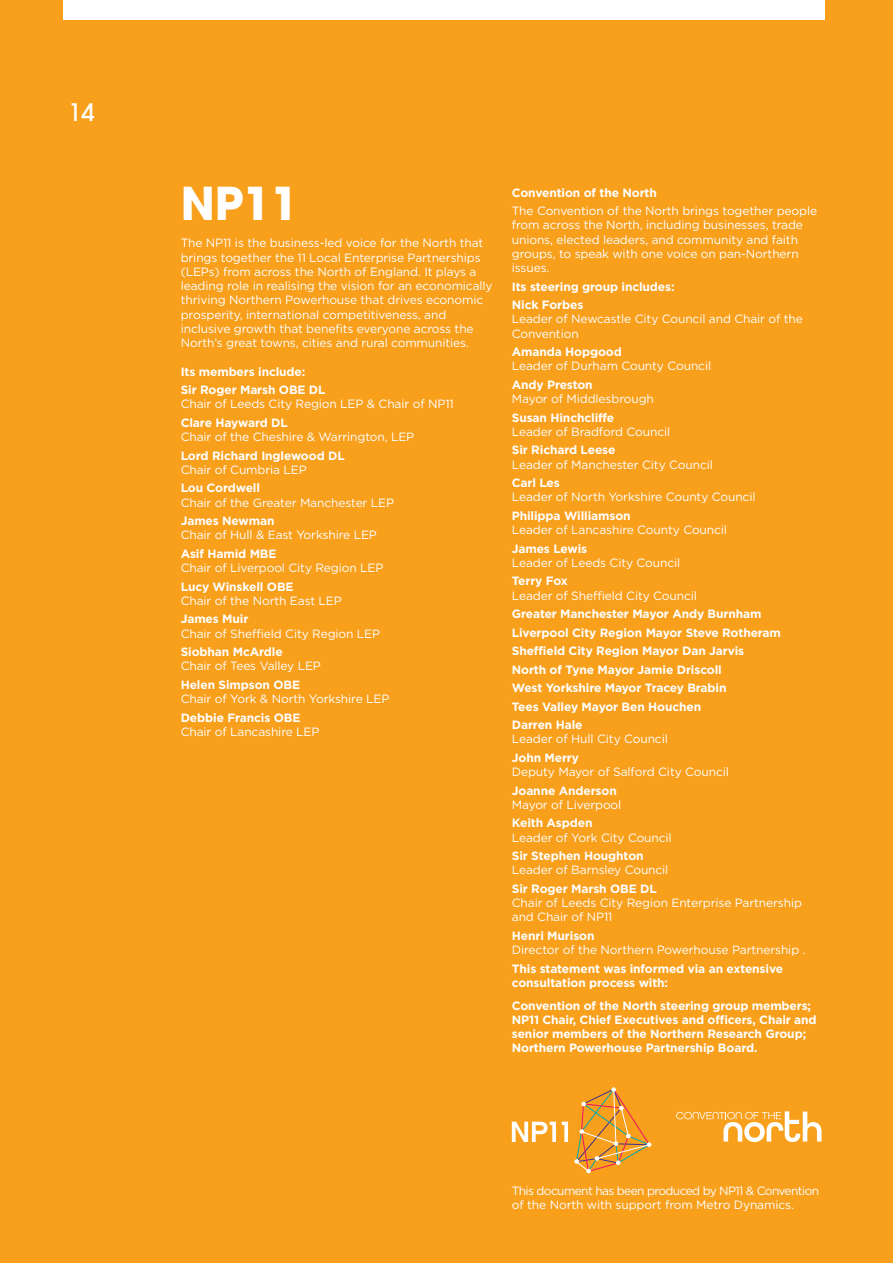
<style>
.page{position:relative;width:893px;height:1263px;background:#f89f1c}
.page>*{position:absolute;margin:0;border:0;box-sizing:border-box;transform-origin:0 0}
.t1{font:700 45px "Avant Garde";color:#fff}
.t2{font:500 24px "Avant Garde";color:#fff}
.t3{font:12px/14.2px "Gotham";letter-spacing:-.01em;color:#fff}
.t4{font:700 12px/14.2px "Gotham";letter-spacing:-.01em;color:#fff}
.t5{font:12px/14.2px "Gotham";letter-spacing:-.05em;color:#fff}
.s1{font-weight:700}
.s2{font-weight:400}
</style>
<div class="page">
<div style="left:64px;top:0;width:761px;height:19px;background:#fff"></div>
<svg style="left:676px;top:1111px;width:146px;height:31px"></svg>
<svg style="left:574px;top:1087px;width:77px;height:86px"></svg>
<svg style="left:512px;top:1122px;width:44px;height:20px"></svg>
<svg style="left:562px;top:1122px;width:6px;height:20px"></svg>
<p class="t2" style="left:68px;top:98px;width:28px">14</p>
<p class="t1" style="left:181px;top:174px;width:120px">NP11</p>
<p class="t3" style="left:181px;top:236px;width:313px">The NP11 is the business-led voice for the North that brings together the 11 Local Enterprise Partnerships (LEPs) from across the North of England. It plays a leading role in realising the vision for an economically thriving Northern Powerhouse that drives economic prosperity, international competitiveness, and inclusive growth that benefits everyone across the North’s great towns, cities and rural communities.</p>
<p class="t4" style="left:181px;top:364px;width:126px">Its members include:</p>
<p class="t3" style="left:181px;top:382px;width:275px"><span class="s1">Sir Roger Marsh OBE DL<br></span>Chair of Leeds City Region LEP &amp; Chair of NP11</p>
<p class="t3" style="left:181px;top:415px;width:235px"><span class="s1">Clare Hayward DL<br></span>Chair of the Cheshire &amp; Warrington, LEP</p>
<p class="t4" style="left:181px;top:448px;width:166px">Lord Richard Inglewood DL<br><span class="s2">Chair of Cumbria LEP</span></p>
<p class="t3" style="left:181px;top:481px;width:215px"><span class="s1">Lou Cordwell<br></span>Chair of the Greater Manchester LEP</p>
<p class="t3" style="left:181px;top:513px;width:198px"><span class="s1">James Newman<br></span>Chair of Hull &amp; East Yorkshire LEP</p>
<p class="t3" style="left:181px;top:546px;width:204px"><span class="s1">Asif Hamid MBE<br></span>Chair of Liverpool City Region LEP</p>
<p class="t3" style="left:181px;top:579px;width:163px"><span class="s1">Lucy Winskell OBE<br></span>Chair of the North East LEP</p>
<p class="t3" style="left:181px;top:612px;width:201px"><span class="s1">James Muir<br></span>Chair of Sheffield City Region LEP</p>
<p class="t3" style="left:181px;top:644px;width:142px"><span class="s1">Siobhan McArdle<br></span>Chair of Tees Valley LEP</p>
<p class="t3" style="left:181px;top:677px;width:210px"><span class="s1">Helen Simpson OBE<br></span>Chair of York &amp; North Yorkshire LEP</p>
<p class="t3" style="left:181px;top:710px;width:140px"><span class="s1">Debbie Francis OBE<br></span>Chair of Lancashire LEP</p>
<p class="t4" style="left:512px;top:185px;width:147px">Convention of the North</p>
<p class="t3" style="left:512px;top:203px;width:307px">The Convention of the North brings together people from across the North, including businesses, trade unions, elected leaders, and community and faith groups, to speak with one voice on pan-Northern issues.</p>
<p class="t4" style="left:512px;top:279px;width:164px">Its steering group includes:</p>
<p class="t3" style="left:512px;top:297px;width:293px"><span class="s1">Nick Forbes<br></span>Leader of Newcastle City Council and Chair of the<br>Convention</p>
<p class="t3" style="left:512px;top:344px;width:201px"><span class="s1">Amanda Hopgood<br></span>Leader of Durham County Council</p>
<p class="t3" style="left:512px;top:377px;width:144px"><span class="s1">Andy Preston<br></span>Mayor of Middlesbrough</p>
<p class="t3" style="left:512px;top:410px;width:160px"><span class="s1">Susan Hinchcliffe<br></span>Leader of Bradford Council</p>
<p class="t3" style="left:512px;top:443px;width:203px"><span class="s1">Sir Richard Leese<br></span>Leader of Manchester City Council</p>
<p class="t3" style="left:512px;top:475px;width:245px"><span class="s1">Carl Les<br></span>Leader of North Yorkshire County Council</p>
<p class="t3" style="left:512px;top:508px;width:217px"><span class="s1">Philippa Williamson<br></span>Leader of Lancashire County Council</p>
<p class="t3" style="left:512px;top:541px;width:170px"><span class="s1">James Lewis<br></span>Leader of Leeds City Council</p>
<p class="t3" style="left:512px;top:574px;width:187px"><span class="s1">Terry Fox<br></span>Leader of Sheffield City Council</p>
<p class="t4" style="left:512px;top:606px;width:251px">Greater Manchester Mayor Andy Burnham</p>
<p class="t4" style="left:512px;top:625px;width:271px">Liverpool City Region Mayor Steve Rotheram</p>
<p class="t4" style="left:512px;top:643px;width:234px">Sheffield City Region Mayor Dan Jarvis</p>
<p class="t4" style="left:512px;top:662px;width:212px">North of Tyne Mayor Jamie Driscoll</p>
<p class="t4" style="left:512px;top:680px;width:216px">West Yorkshire Mayor Tracey Brabin</p>
<p class="t4" style="left:512px;top:699px;width:191px">Tees Valley Mayor Ben Houchen</p>
<p class="t3" style="left:512px;top:717px;width:158px"><span class="s1">Darren Hale<br></span>Leader of Hull City Council</p>
<p class="t3" style="left:512px;top:750px;width:219px"><span class="s1">John Merry<br></span>Deputy Mayor of Salford City Council</p>
<p class="t3" style="left:512px;top:783px;width:111px"><span class="s1">Joanne Anderson<br></span>Mayor of Liverpool</p>
<p class="t3" style="left:512px;top:816px;width:161px"><span class="s1">Keith Aspden<br></span>Leader of York City Council</p>
<p class="t3" style="left:512px;top:848px;width:158px"><span class="s1">Sir Stephen Houghton<br></span>Leader of Barnsley Council</p>
<p class="t3" style="left:512px;top:881px;width:292px"><span class="s1">Sir Roger Marsh OBE DL<br></span>Chair of Leeds City Region Enterprise Partnership and Chair of NP11</p>
<p class="t3" style="left:512px;top:928px;width:295px"><span class="s1">Henri Murison<br></span>Director of the Northern Powerhouse Partnership .</p>
<p class="t4" style="left:512px;top:961px;width:273px">This statement was informed via an extensive consultation process with:</p>
<p class="t4" style="left:512px;top:998px;width:306px">Convention of the North steering group members; NP11 Chair, Chief Executives and officers, Chair and senior members of the Northern Research Group; Northern Powerhouse Partnership Board.</p>
<p class="t5" style="left:512px;top:1183px;width:309px">This document has been produced by NP11 &amp; Convention of the North with support from Metro Dynamics.</p>
</div>
